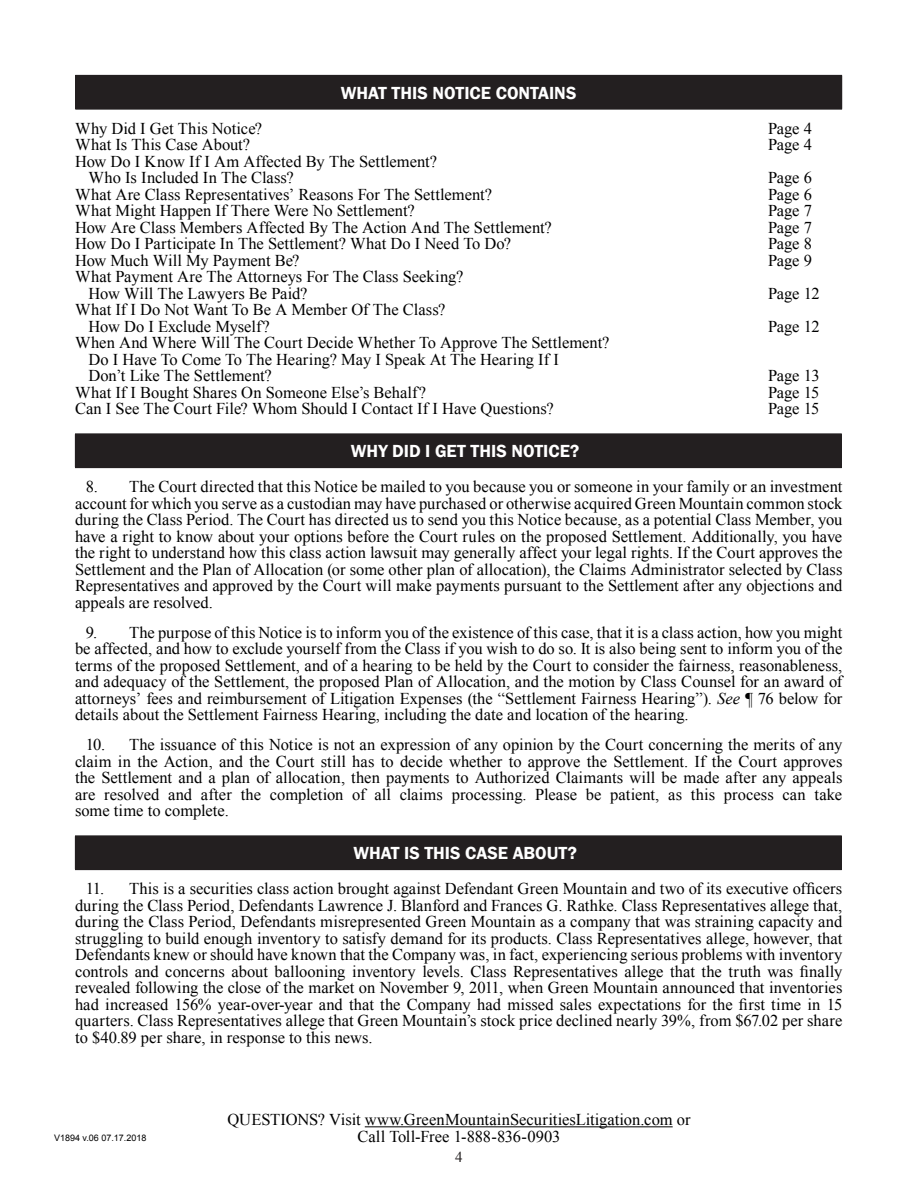
<style>
.page{position:relative;width:918px;height:1188px;background:#fff}
.page>*{position:absolute;margin:0;border:0;box-sizing:border-box;transform-origin:0 0}
.H1__Numbered{font:600 18px "Franklin Gothic";color:#fff}
.Body_Copy{font:16.5px/16.5px "Times New Roman";color:#000;text-align:justify}
.t1{font:15px "Times New Roman";color:#231f20}
.t2{font:9px "Arial";color:#000}
.s1{font-style:italic}
</style>
<div class="page">
<hr style="left:365px;top:1126px;width:308px;height:1px;background:#000">
<div style="left:76px;top:75px;width:766px;height:34px;background:#231f20"></div>
<hr style="left:75px;top:75px;width:767px;height:1px;background:#231f20">
<hr style="left:75px;top:76px;width:1px;height:33px;background:#231f20">
<hr style="left:75px;top:109px;width:767px;height:1px;background:#231f20">
<div style="left:75px;top:434px;width:766px;height:34px;background:#231f20"></div>
<hr style="left:841px;top:434px;width:1px;height:33px;background:#231f20">
<hr style="left:75px;top:467px;width:767px;height:1px;background:#231f20">
<div style="left:75px;top:836px;width:766px;height:34px;background:#231f20"></div>
<hr style="left:841px;top:836px;width:1px;height:33px;background:#231f20">
<hr style="left:75px;top:869px;width:767px;height:1px;background:#231f20">
<h1 class="H1__Numbered" style="left:341px;top:81px;width:237px">WHAT THIS NOTICE CONTAINS</h1>
<p class="Body_Copy" style="left:75px;top:119px;width:189px">Why Did I Get This Notice?</p>
<p class="Body_Copy" style="left:768px;top:119px;width:46px">Page 4</p>
<p class="Body_Copy" style="left:75px;top:136px;width:177px">What Is This Case About?</p>
<p class="Body_Copy" style="left:768px;top:136px;width:46px">Page 4</p>
<p class="Body_Copy" style="left:75px;top:152px;width:364px">How Do I Know If I Am Affected By The Settlement?</p>
<p class="Body_Copy" style="left:88px;top:169px;width:207px">Who Is Included In The Class?</p>
<p class="Body_Copy" style="left:768px;top:169px;width:46px">Page 6</p>
<p class="Body_Copy" style="left:75px;top:185px;width:419px">What Are Class Representatives’ Reasons For The Settlement?</p>
<p class="Body_Copy" style="left:768px;top:185px;width:46px">Page 6</p>
<p class="Body_Copy" style="left:75px;top:202px;width:341px">What Might Happen If There Were No Settlement?</p>
<p class="Body_Copy" style="left:768px;top:202px;width:46px">Page 7</p>
<p class="Body_Copy" style="left:75px;top:218px;width:478px">How Are Class Members Affected By The Action And The Settlement?</p>
<p class="Body_Copy" style="left:768px;top:218px;width:46px">Page 7</p>
<p class="Body_Copy" style="left:75px;top:235px;width:438px">How Do I Participate In The Settlement? What Do I Need To Do?</p>
<p class="Body_Copy" style="left:768px;top:235px;width:46px">Page 8</p>
<p class="Body_Copy" style="left:75px;top:251px;width:226px">How Much Will My Payment Be?</p>
<p class="Body_Copy" style="left:768px;top:251px;width:46px">Page 9</p>
<p class="Body_Copy" style="left:75px;top:268px;width:390px">What Payment Are The Attorneys For The Class Seeking?</p>
<p class="Body_Copy" style="left:88px;top:284px;width:220px">How Will The Lawyers Be Paid?</p>
<p class="Body_Copy" style="left:768px;top:284px;width:53px">Page 12</p>
<p class="Body_Copy" style="left:75px;top:301px;width:372px">What If I Do Not Want To Be A Member Of The Class?</p>
<p class="Body_Copy" style="left:88px;top:317px;width:183px">How Do I Exclude Myself?</p>
<p class="Body_Copy" style="left:768px;top:317px;width:53px">Page 12</p>
<p class="Body_Copy" style="left:75px;top:334px;width:536px">When And Where Will The Court Decide Whether To Approve The Settlement?</p>
<p class="Body_Copy" style="left:88px;top:350px;width:472px">Do I Have To Come To The Hearing? May I Speak At The Hearing If I</p>
<p class="Body_Copy" style="left:88px;top:367px;width:185px">Don’t Like The Settlement?</p>
<p class="Body_Copy" style="left:768px;top:367px;width:53px">Page 13</p>
<p class="Body_Copy" style="left:75px;top:383px;width:353px">What If I Bought Shares On Someone Else’s Behalf?</p>
<p class="Body_Copy" style="left:768px;top:383px;width:53px">Page 15</p>
<p class="Body_Copy" style="left:75px;top:400px;width:480px">Can I See The Court File? Whom Should I Contact If I Have Questions?</p>
<p class="Body_Copy" style="left:768px;top:400px;width:53px">Page 15</p>
<p class="H1__Numbered" style="left:351px;top:440px;width:230px">WHY DID I GET THIS NOTICE?</p>
<p class="Body_Copy" style="left:75px;top:478px;width:769px;text-indent:11px">8. The Court directed that this Notice be mailed to you because you or someone in your family or an investment account for which you serve as a custodian may have purchased or otherwise acquired Green Mountain common stock during the Class Period. The Court has directed us to send you this Notice because, as a potential Class Member, you have a right to know about your options before the Court rules on the proposed Settlement. Additionally, you have the right to understand how this class action lawsuit may generally affect your legal rights. If the Court approves the Settlement and the Plan of Allocation (or some other plan of allocation), the Claims Administrator selected by Class Representatives and approved by the Court will make payments pursuant to the Settlement after any objections and appeals are resolved.</p>
<p class="Body_Copy" style="left:75px;top:623px;width:769px;text-indent:11px">9. The purpose of this Notice is to inform you of the existence of this case, that it is a class action, how you might be affected, and how to exclude yourself from the Class if you wish to do so. It is also being sent to inform you of the terms of the proposed Settlement, and of a hearing to be held by the Court to consider the fairness, reasonableness, and adequacy of the Settlement, the proposed Plan of Allocation, and the motion by Class Counsel for an award of attorneys’ fees and reimbursement of Litigation Expenses (the “Settlement Fairness Hearing”). <span class="s1">See</span> ¶ 76 below for details about the Settlement Fairness Hearing, including the date and location of the hearing.</p>
<p class="Body_Copy" style="left:75px;top:736px;width:769px;text-indent:11px">10. The issuance of this Notice is not an expression of any opinion by the Court concerning the merits of any claim in the Action, and the Court still has to decide whether to approve the Settlement. If the Court approves the Settlement and a plan of allocation, then payments to Authorized Claimants will be made after any appeals are resolved and after the completion of all claims processing. Please be patient, as this process can take some time to complete.</p>
<p class="H1__Numbered" style="left:353px;top:842px;width:225px">WHAT IS THIS CASE ABOUT?</p>
<p class="Body_Copy" style="left:75px;top:880px;width:769px;text-indent:11px">11. This is a securities class action brought against Defendant Green Mountain and two of its executive officers during the Class Period, Defendants Lawrence J. Blanford and Frances G. Rathke. Class Representatives allege that, during the Class Period, Defendants misrepresented Green Mountain as a company that was straining capacity and struggling to build enough inventory to satisfy demand for its products. Class Representatives allege, however, that Defendants knew or should have known that the Company was, in fact, experiencing serious problems with inventory controls and concerns about ballooning inventory levels. Class Representatives allege that the truth was finally revealed following the close of the market on November 9, 2011, when Green Mountain announced that inventories had increased 156% year-over-year and that the Company had missed sales expectations for the first time in 15 quarters. Class Representatives allege that Green Mountain’s stock price declined nearly 39%, from $67.02 per share to $40.89 per share, in response to this news.</p>
<p class="t2" style="left:54px;top:1131px;width:94px">V1894 v.06 07.17.2018</p>
<p class="Body_Copy" style="left:228px;top:1111px;width:464px;text-align:center">QUESTIONS? Visit www.GreenMountainSecuritiesLitigation.com or<br>Call Toll-Free 1-888-836-0903</p>
<p class="t1" style="left:455px;top:1147px;width:9px">4</p>
</div>
